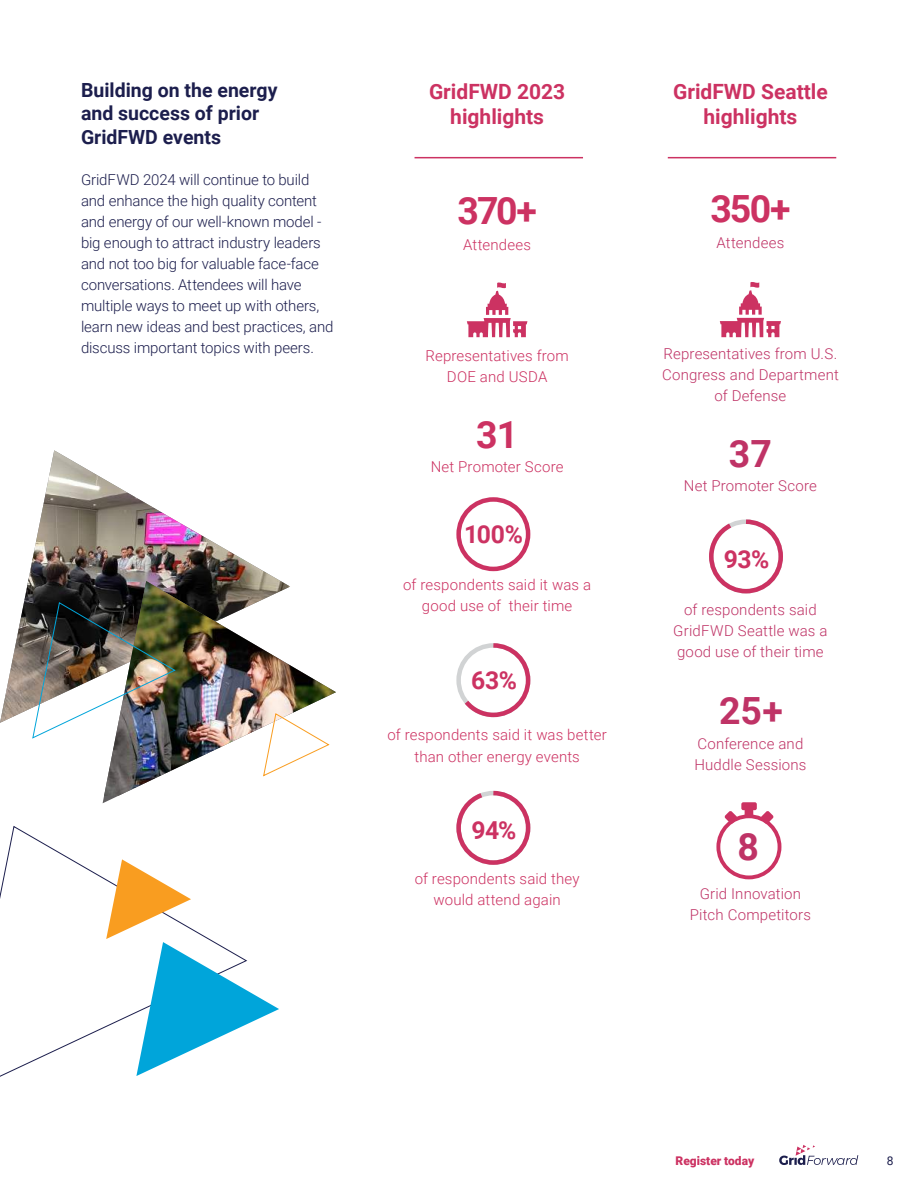
<style>
.page{position:relative;width:918px;height:1188px;background:#fff}
.page>*{position:absolute;margin:0;border:0;box-sizing:border-box;transform-origin:0 0}
.t1{font:700 37.5px "Roboto";letter-spacing:-.05em;color:#cc3262}
.t2{font:700 37.5px "Roboto";color:#bf3366}
.t3{font:700 24.75px "Roboto";letter-spacing:-.015em;color:#cc3262}
.t4{font:700 21px/25.5px "Roboto";color:#cc3262;text-align:center}
.t5{font:700 19.5px/23.4px "Roboto";color:#1c1e4d}
.t6{font:300 15px/21px "Roboto";letter-spacing:-.01em;color:#1c1e4d}
.t7{font:300 15px/21px "Roboto";letter-spacing:.01em;color:#bf3366;text-align:center}
.t8{font:300 15px/21px "Roboto";letter-spacing:.01em;color:#cc3262;text-align:center}
.t9{font:900 12px "Roboto";color:#cc3262}
.t10{font:12px "Roboto";color:#1c1e4d}
</style>
<div class="page">
<svg style="left:779px;top:1145px;width:79px;height:20px"></svg>
<img style="left:0;top:450px;width:281px;height:273px">
<img style="left:104px;top:581px;width:232px;height:215px">
<svg style="left:0;top:826px;width:106px;height:251px"></svg>
<svg style="left:106px;top:859px;width:173px;height:217px"></svg>
<img style="left:32px;top:602px;width:144px;height:137px">
<svg style="left:263px;top:713px;width:67px;height:64px"></svg>
<div style="left:456px;top:497px;width:74px;height:74px;border:4px solid #cc3262;border-radius:50%"></div>
<svg style="left:456px;top:790px;width:75px;height:75px"></svg>
<hr style="left:415px;top:157px;width:168px;height:1px;background:#cc3262">
<svg style="left:467px;top:282px;width:60px;height:55px"></svg>
<svg style="left:460px;top:643px;width:71px;height:75px"></svg>
<hr style="left:668px;top:157px;width:168px;height:1px;background:#cc3262">
<div style="left:716px;top:814px;width:65px;height:65px;border:4px solid #cc3262;border-radius:50%"></div>
<svg style="left:725px;top:811px;width:12px;height:13px"></svg>
<svg style="left:761px;top:811px;width:13px;height:13px"></svg>
<div style="left:745px;top:807px;width:8px;height:10px;background:#cc3262;border-radius:2px"></div>
<div style="left:741px;top:802px;width:16px;height:8px;background:#cc3262;border-radius:2px"></div>
<svg style="left:720px;top:282px;width:61px;height:55px"></svg>
<svg style="left:709px;top:519px;width:74px;height:75px"></svg>
<h3 class="t5" style="left:81px;top:78px;width:198px">Building on the energy and success of prior<br>GridFWD events</h3>
<p class="t6" style="left:81px;top:169px;width:254px">GridFWD 2024 will continue to build and enhance the high quality content and energy of our well-known model - big enough to attract industry leaders and not too big for valuable face-face conversations. Attendees will have multiple ways to meet up with others, learn new ideas and best practices, and discuss important topics with peers.</p>
<h3 class="t4" style="left:429px;top:78px;width:138px">GridFWD 2023 highlights</h3>
<h1 class="t1" style="left:458px;top:185px;width:81px">370+</h1>
<p class="t8" style="left:463px;top:233px;width:69px">Attendees</p>
<p class="t8" style="left:426px;top:344px;width:145px">Representatives from<br>DOE and USDA</p>
<h1 class="t1" style="left:476px;top:408px;width:44px">31</h1>
<p class="t8" style="left:431px;top:455px;width:134px">Net Promoter Score</p>
<h2 class="t3" style="left:464px;top:517px;width:60px">100%</h2>
<p class="t8" style="left:403px;top:574px;width:189px">of respondents said it was a good use of their time</p>
<h2 class="t3" style="left:471px;top:663px;width:47px">63%</h2>
<p class="t8" style="left:388px;top:722px;width:221px;line-height:22.5px">of respondents said it was better than other energy events</p>
<h2 class="t3" style="left:471px;top:813px;width:47px">94%</h2>
<p class="t8" style="left:415px;top:868px;width:166px">of respondents said they would attend again</p>
<h3 class="t4" style="left:673px;top:78px;width:156px">GridFWD Seattle highlights</h3>
<h1 class="t1" style="left:710px;top:183px;width:82px">350+</h1>
<p class="t7" style="left:716px;top:231px;width:69px">Attendees</p>
<p class="t7" style="left:662px;top:342px;width:178px">Representatives from U.S.<br>Congress and Department of Defense</p>
<h1 class="t2" style="left:729px;top:427px;width:45px">37</h1>
<p class="t7" style="left:684px;top:474px;width:134px">Net Promoter Score</p>
<h2 class="t3" style="left:724px;top:541px;width:47px">93%</h2>
<p class="t7" style="left:673px;top:599px;width:156px">of respondents said<br>GridFWD Seattle was a good use of their time</p>
<h1 class="t2" style="left:719px;top:684px;width:65px">25+</h1>
<p class="t7" style="left:694px;top:732px;width:114px;text-align:left">Conference and<br>Huddle Sessions</p>
<h1 class="t2" style="left:738px;top:820px;width:23px">8</h1>
<p class="t7" style="left:690px;top:882px;width:123px">Grid Innovation<br>Pitch Competitors</p>
<p class="t9" style="left:676px;top:1152px;width:80px">Register today</p>
<p class="t10" style="left:887px;top:1152px;width:8px">8</p>
</div>
